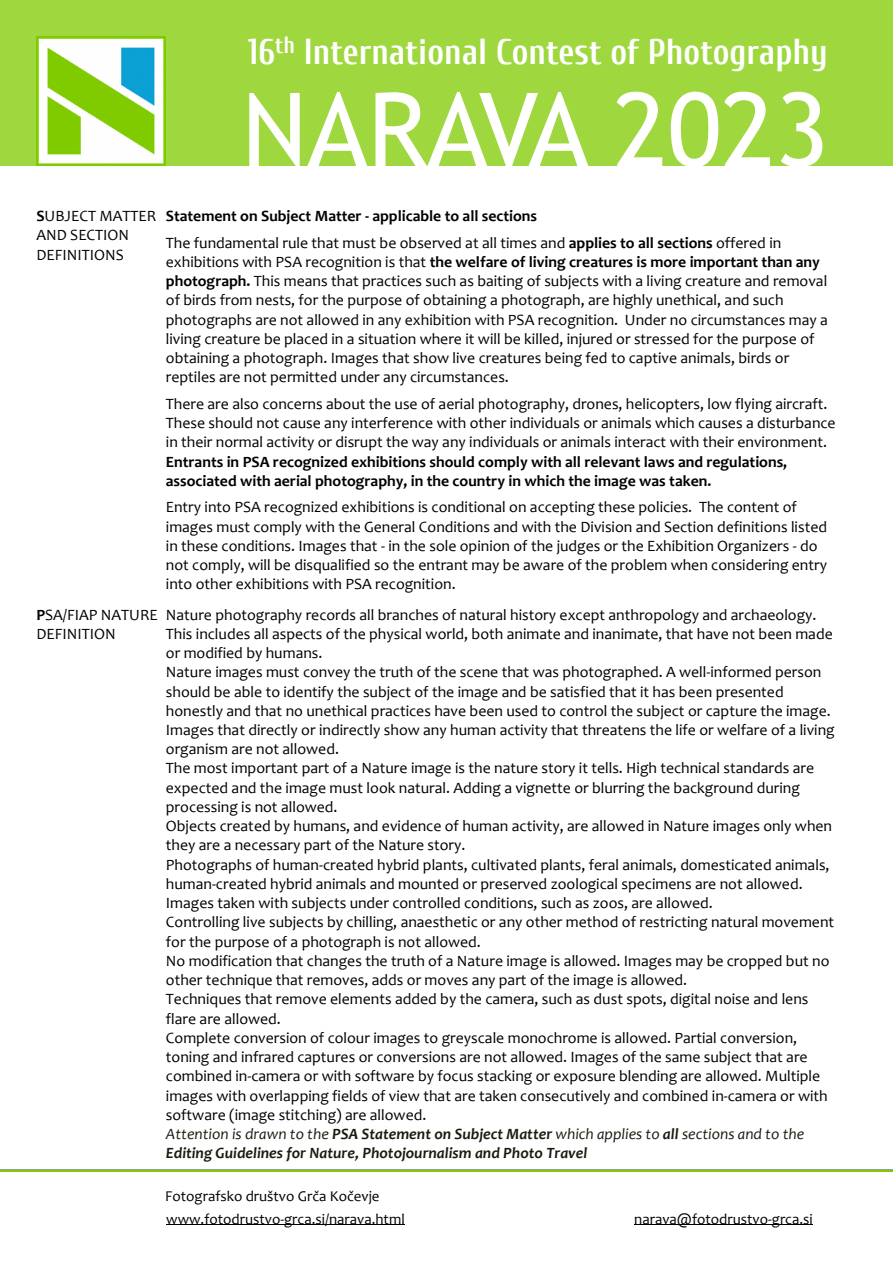
<style>
.page{position:relative;width:893px;height:1263px;background:#fff}
.page>*{position:absolute;margin:0;border:0;box-sizing:border-box;transform-origin:0 0}
.t1{font:102.45px "Trebuchet MS";color:#fff}
.t2{font:700 36px "Cuprum";color:#fff}
.t3{font:15.75px/19.2px "Candara";color:#000}
.t4{font:700 15.75px/26.5px "Candara";color:#000}
.t5{font:15px "Candara";color:#000}
.s1{font-weight:700}
.s2{font-weight:400}
.s3{font-style:italic;color:#1d1b11}
.s4{font-weight:700;font-style:italic;color:#1d1b11}
</style>
<div class="page">
<div style="left:0;top:0;width:893px;height:165px;background:#9ed83e"></div>
<img style="left:36px;top:36px;width:129px;height:129px">
<hr style="left:0;top:1170px;width:893px;height:1px;background:#80cc00">
<hr style="left:166px;top:1225px;width:114px;height:1px;background:#000">
<hr style="left:280px;top:1225px;width:125px;height:1px;background:#000">
<hr style="left:634px;top:1225px;width:134px;height:1px;background:#000">
<hr style="left:768px;top:1225px;width:45px;height:1px;background:#000">
<h2 class="t2" style="left:248px;top:32px;width:581px">16<sup>th</sup> International Contest of Photography</h2>
<h1 class="t1" style="left:242px;top:91px;width:589px">NARAVA 2023</h1>
<p class="t3" style="left:36px;top:208px;width:121px"><span class="s1">S</span>UBJECT MATTER<br>AND SECTION<br>DEFINITIONS</p>
<p class="t3" style="left:36px;top:606px;width:123px"><span class="s1">P</span>SA/FIAP NATURE<br>DEFINITION</p>
<p class="t4" style="left:166px;top:204px;width:617px">Statement on Subject Matter - applicable to all sections<br><span class="s2">The fundamental rule that must be observed at all times and</span> applies to all sections <span class="s2">offered in</span></p>
<p class="t3" style="left:166px;top:254px;width:664px">exhibitions with PSA recognition is that <span class="s1">the welfare of living creatures is more important than any photograph.</span> This means that practices such as baiting of subjects with a living creature and removal of birds from nests, for the purpose of obtaining a photograph, are highly unethical, and such photographs are not allowed in any exhibition with PSA recognition. Under no circumstances may a living creature be placed in a situation where it will be killed, injured or stressed for the purpose of obtaining a photograph. Images that show live creatures being fed to captive animals, birds or reptiles are not permitted under any circumstances.</p>
<p class="t3" style="left:166px;top:396px;width:671px">There are also concerns about the use of aerial photography, drones, helicopters, low flying aircraft.<br>These should not cause any interference with other individuals or animals which causes a disturbance in their normal activity or disrupt the way any individuals or animals interact with their environment.</p>
<p class="t4" style="left:166px;top:453px;width:623px;line-height:19.2px">Entrants in PSA recognized exhibitions should comply with all relevant laws and regulations, associated with aerial photography, in the country in which the image was taken.</p>
<p class="t3" style="left:166px;top:499px;width:663px">Entry into PSA recognized exhibitions is conditional on accepting these policies. The content of images must comply with the General Conditions and with the Division and Section definitions listed in these conditions. Images that - in the sole opinion of the judges or the Exhibition Organizers - do not comply, will be disqualified so the entrant may be aware of the problem when considering entry into other exhibitions with PSA recognition.</p>
<p class="t3" style="left:166px;top:606px;width:670px">Nature photography records all branches of natural history except anthropology and archaeology.<br>This includes all aspects of the physical world, both animate and inanimate, that have not been made or modified by humans.<br>Nature images must convey the truth of the scene that was photographed. A well-informed person should be able to identify the subject of the image and be satisfied that it has been presented honestly and that no unethical practices have been used to control the subject or capture the image.<br>Images that directly or indirectly show any human activity that threatens the life or welfare of a living organism are not allowed.<br>The most important part of a Nature image is the nature story it tells. High technical standards are expected and the image must look natural. Adding a vignette or blurring the background during processing is not allowed.<br>Objects created by humans, and evidence of human activity, are allowed in Nature images only when they are a necessary part of the Nature story.<br>Photographs of human-created hybrid plants, cultivated plants, feral animals, domesticated animals, human-created hybrid animals and mounted or preserved zoological specimens are not allowed.<br>Images taken with subjects under controlled conditions, such as zoos, are allowed.<br>Controlling live subjects by chilling, anaesthetic or any other method of restricting natural movement for the purpose of a photograph is not allowed.<br>No modification that changes the truth of a Nature image is allowed. Images may be cropped but no other technique that removes, adds or moves any part of the image is allowed.<br>Techniques that remove elements added by the camera, such as dust spots, digital noise and lens flare are allowed.<br>Complete conversion of colour images to greyscale monochrome is allowed. Partial conversion, toning and infrared captures or conversions are not allowed. Images of the same subject that are combined in-camera or with software by focus stacking or exposure blending are allowed. Multiple images with overlapping fields of view that are taken consecutively and combined in-camera or with software (image stitching) are allowed.<br><span class="s3">Attention is drawn to the</span> <span class="s4">PSA Statement on Subject Matter</span> <span class="s3">which applies to</span> <span class="s4">all</span> <span class="s3">sections and to the </span><span class="s4">Editing Guidelines for Nature, Photojournalism and Photo Travel</span></p>
<p class="t5" style="left:165px;top:1190px;width:216px">Fotografsko društvo Grča Kočevje</p>
<p class="t5" style="left:166px;top:1213px;width:240px">www.fotodrustvo-grca.si/narava.html</p>
<p class="t5" style="left:634px;top:1213px;width:180px">narava@fotodrustvo-grca.si</p>
</div>
